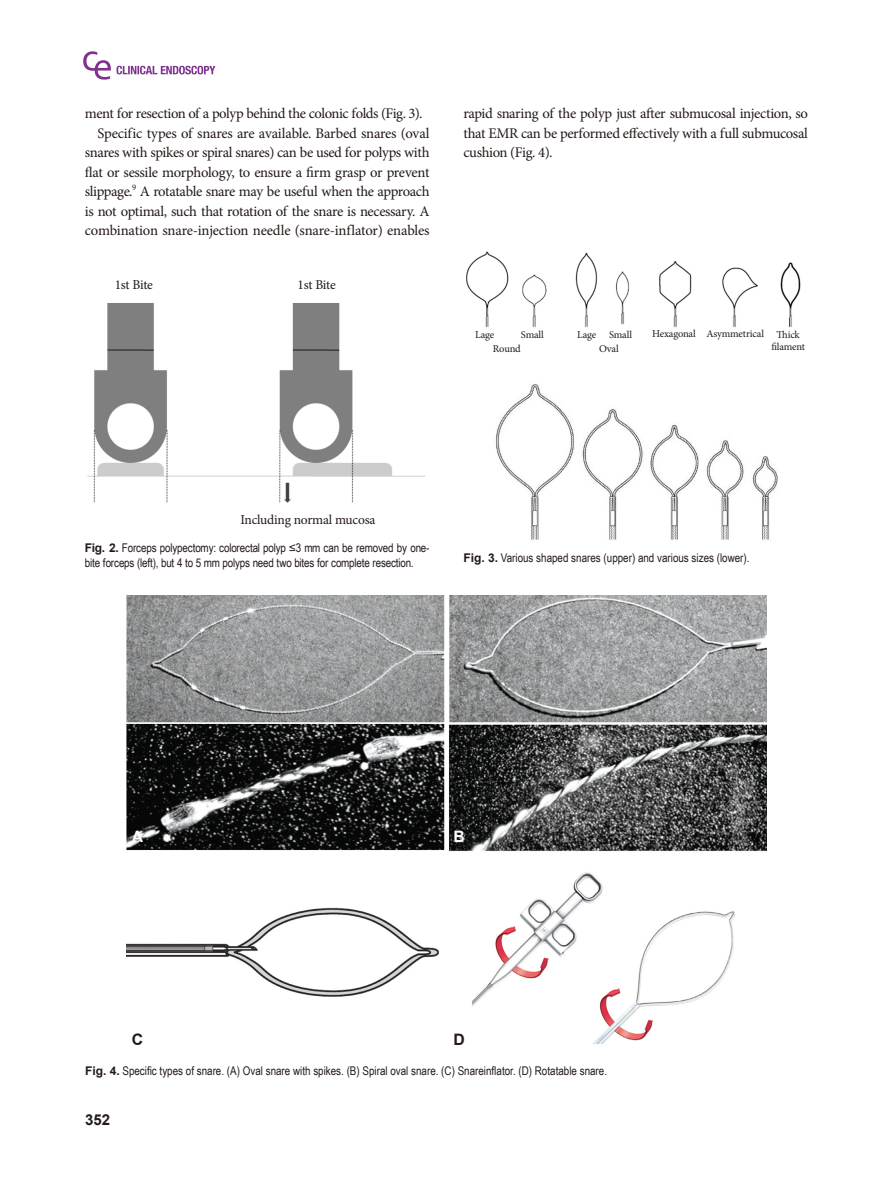
<style>
.page{position:relative;width:893px;height:1191px;background:#fff}
.page>*{position:absolute;margin:0;border:0;box-sizing:border-box;transform-origin:0 0}
.t1{font:700 15.75px "Arial";color:#fff}
.t2{font:700 15.75px "Arial";color:#231916}
.t3{font:700 15px "Arial";color:#231916}
.본문{font:14.7px/19.5px "Minion Pro";letter-spacing:-.025em;color:#231916;text-align:justify}
.표_본문{font:13.5px "Minion Pro";letter-spacing:-.02em;color:#231916}
.그림_타이틀{font:12px/15px "Arial Narrow";color:#231916}
.표_본문-2{font:10.5px "Minion Pro";letter-spacing:-.015em;color:#231916}
.본문-2{font:8.55px "Minion Pro";color:#231916}
.s1{font-family:"Arial";font-weight:700}
</style>
<div class="page">
<svg style="left:117px;top:66px;width:98px;height:8px"></svg>
<svg style="left:83px;top:51px;width:28px;height:29px"></svg>
<img style="left:87px;top:303px;width:338px;height:200px">
<img style="left:466px;top:251px;width:335px;height:289px">
<div style="left:467px;top:329px;width:36px;height:13px;background:#fff"></div>
<div style="left:569px;top:329px;width:36px;height:13px;background:#fff"></div>
<div style="left:645px;top:328px;width:58px;height:13px;background:#fff"></div>
<div style="left:769px;top:329px;width:39px;height:33px;background:#fff"></div>
<div style="left:706px;top:328px;width:59px;height:13px;background:#fff"></div>
<div style="left:489px;top:340px;width:36px;height:17px;background:#fff"></div>
<div style="left:591px;top:340px;width:36px;height:17px;background:#fff"></div>
<div style="left:514px;top:329px;width:36px;height:13px;background:#fff"></div>
<div style="left:603px;top:329px;width:35px;height:13px;background:#fff"></div>
<img style="left:126px;top:595px;width:640px;height:449px">
<hr style="left:115px;top:722px;width:665px;height:2px;background:#fff">
<div style="left:444px;top:591px;width:5px;height:263px;background:#fff"></div>
<p class="본문" style="left:85px;top:104px;width:339px">ment for resection of a polyp behind the colonic folds (Fig. 3).</p>
<p class="본문" style="left:85px;top:124px;width:346px;text-indent:13px">Specific types of snares are available. Barbed snares (oval snares with spikes or spiral snares) can be used for polyps with flat or sessile morphology, to ensure a firm grasp or prevent slippage.</p>
<p class="본문-2" style="left:132px;top:181px;width:6px">9</p>
<p class="본문" style="left:85px;top:182px;width:346px;text-indent:55px">A rotatable snare may be useful when the approach is not optimal, such that rotation of the snare is necessary. A combination snare-injection needle (snare-inflator) enables</p>
<p class="표_본문" style="left:115px;top:275px;width:40px">1st Bite</p>
<p class="표_본문" style="left:298px;top:275px;width:40px">1st Bite</p>
<p class="본문" style="left:463px;top:104px;width:346px">rapid snaring of the polyp just after submucosal injection, so that EMR can be performed effectively with a full submucosal cushion (Fig. 4).</p>
<p class="표_본문-2" style="left:475px;top:327px;width:21px">Lage</p>
<p class="표_본문-2" style="left:577px;top:327px;width:21px">Lage</p>
<p class="표_본문-2" style="left:652px;top:326px;width:45px">Hexagonal</p>
<p class="표_본문-2" style="left:777px;top:327px;width:25px">Thick</p>
<p class="표_본문-2" style="left:771px;top:339px;width:35px">filament</p>
<p class="표_본문-2" style="left:706px;top:326px;width:59px">Asymmetrical</p>
<p class="표_본문-2" style="left:521px;top:327px;width:24px">Small</p>
<p class="표_본문-2" style="left:609px;top:327px;width:24px">Small</p>
<p class="표_본문-2" style="left:493px;top:342px;width:29px">Round</p>
<p class="표_본문-2" style="left:599px;top:342px;width:21px">Oval</p>
<p class="표_본문" style="left:240px;top:511px;width:136px">Including normal mucosa</p>
<p class="그림_타이틀" style="left:85px;top:540px;width:346px"><span class="s1">Fig. 2.</span> Forceps polypectomy: colorectal polyp ≤3 mm can be removed by one&shy;bite forceps (left), but 4 to 5 mm polyps need two bites for complete resection.</p>
<p class="그림_타이틀" style="left:463px;top:550px;width:288px"><span class="s1">Fig. 3.</span> Various shaped snares (upper) and various sizes (lower).</p>
<p class="t1" style="left:132px;top:826px;width:13px">A</p>
<p class="t1" style="left:454px;top:826px;width:13px">B</p>
<p class="t2" style="left:132px;top:1029px;width:13px">C</p>
<p class="t2" style="left:454px;top:1029px;width:13px">D</p>
<p class="그림_타이틀" style="left:85px;top:1062px;width:524px"><span class="s1">Fig. 4.</span> Specific types of snare. (A) Oval snare with spikes. (B) Spiral oval snare. (C) Snareinflator. (D) Rotatable snare.</p>
<p class="t3" style="left:85px;top:1109px;width:27px">352</p>
</div>
